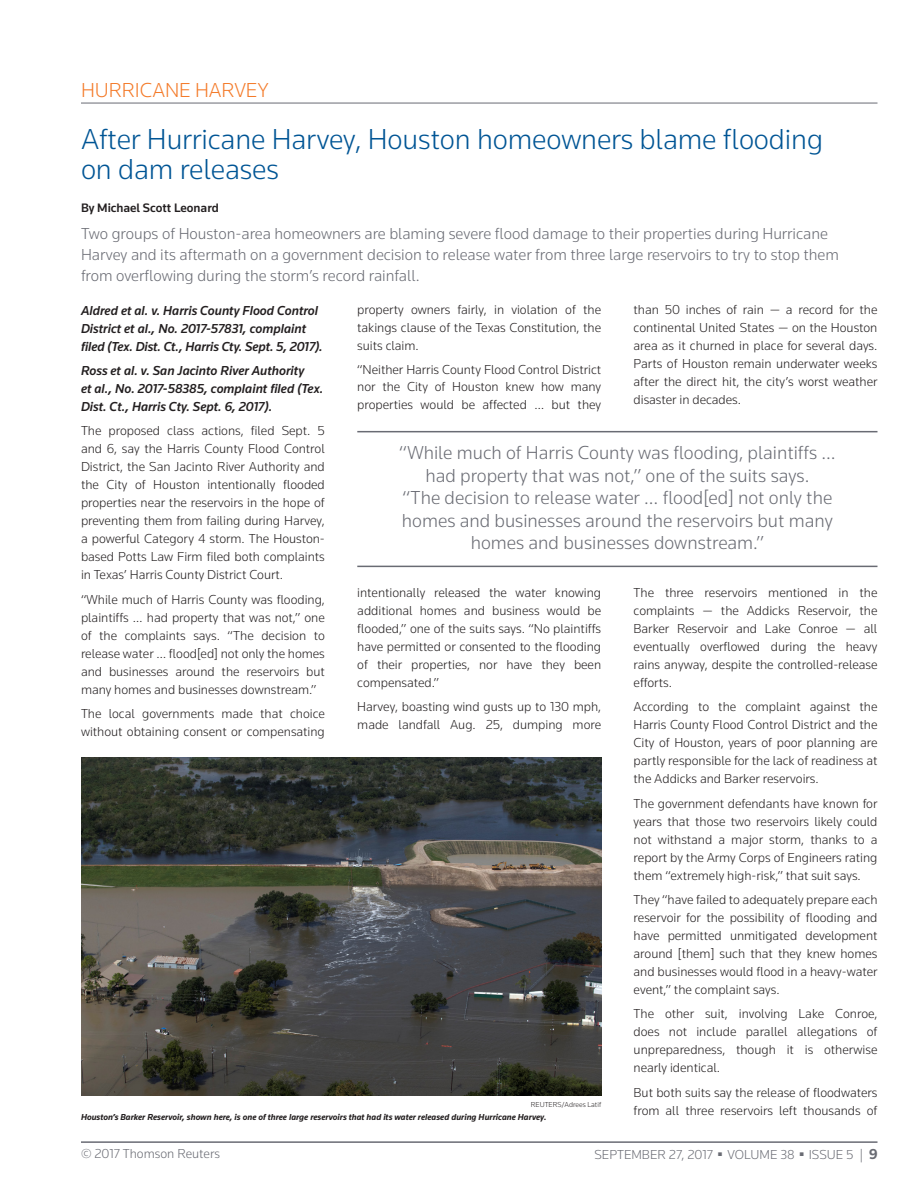
<style>
.page{position:relative;width:918px;height:1188px;background:#fff}
.page>*{position:absolute;margin:0;border:0;box-sizing:border-box;transform-origin:0 0}
.t1{font:300 30px/30px "Knowledge";letter-spacing:-.005em;color:#005595}
.t2{font:300 21px "Knowledge";letter-spacing:-.005em;color:#f47b2a}
.t3{font:300 19.5px/22.5px "Knowledge";color:#696b73;text-align:center}
.t4{font:300 16.5px/21px "Knowledge";color:#696b73}
.t5{font:300 13.5px/18px "Knowledge";color:#231f20;text-align:justify}
.t6{font:italic 500 13.5px/18px "Knowledge";color:#231f20}
.t7{font:300 13.5px "Knowledge";color:#696b73}
.t8{font:500 12.75px "Knowledge";color:#231f20}
.t9{font:italic 700 9px "Knowledge";color:#231f20}
.t10{font:300 7.5px "Knowledge";color:#231f20}
.s1{font-weight:700;font-size:15px}
</style>
<div class="page">
<hr style="left:81px;top:1141px;width:797px;height:2px;background:#696b73">
<hr style="left:81px;top:103px;width:797px;height:1px;background:#696b73">
<img style="left:81px;top:758px;width:520px;height:338px">
<hr style="left:357px;top:431px;width:520px;height:1px;background:#696b73">
<hr style="left:357px;top:566px;width:520px;height:1px;background:#696b73">
<h2 class="t2" style="left:81px;top:77px;width:28px">Hurr</h2>
<h2 class="t2" style="left:135px;top:77px;width:19px">icane</h2>
<h2 class="t2" style="left:195px;top:77px;width:63px">Harvey</h2>
<h1 class="t1" style="left:81px;top:123px;width:744px">After Hurricane Harvey, Houston homeowners blame flooding on dam releases</h1>
<p class="t8" style="left:81px;top:199px;width:139px">By Michael Scott Leonard</p>
<p class="t4" style="left:81px;top:223px;width:759px">Two groups of Houston-area homeowners are blaming severe flood damage to their properties during Hurricane<br>Harvey and its aftermath on a government decision to release water from three large reservoirs to try to stop them from overflowing during the storm’s record rainfall.</p>
<p class="t5" style="left:357px;top:301px;width:245px;line-height:17.5px">property owners fairly, in violation of the takings clause of the Texas Constitution, the suits claim.</p>
<p class="t5" style="left:357px;top:360px;width:245px;line-height:17.5px">“Neither Harris County Flood Control District nor the City of Houston knew how many properties would be affected … but they</p>
<p class="t5" style="left:634px;top:301px;width:245px">than 50 inches of rain — a record for the continental United States — on the Houston area as it churned in place for several days.<br>Parts of Houston remain underwater weeks after the direct hit, the city’s worst weather disaster in decades.</p>
<p class="t6" style="left:81px;top:301px;width:243px">Aldred et al. v. Harris County Flood Control<br>District et al., No. 2017-57831, complaint filed (Tex. Dist. Ct., Harris Cty. Sept. 5, 2017).</p>
<p class="t6" style="left:81px;top:361px;width:244px">Ross et al. v. San Jacinto River Authority<br>et al., No. 2017-58385, complaint filed (Tex.<br>Dist. Ct., Harris Cty. Sept. 6, 2017).</p>
<p class="t5" style="left:81px;top:422px;width:245px">The proposed class actions, filed Sept. 5 and 6, say the Harris County Flood Control District, the San Jacinto River Authority and the City of Houston intentionally flooded properties near the reservoirs in the hope of preventing them from failing during Harvey, a powerful Category 4 storm. The Houston&shy;based Potts Law Firm filed both complaints in Texas’ Harris County District Court.</p>
<p class="t5" style="left:81px;top:590px;width:245px">“While much of Harris County was flooding, plaintiffs … had property that was not,” one of the complaints says. “The decision to release water … flood[ed] not only the homes and businesses around the reservoirs but many homes and businesses downstream.”</p>
<p class="t5" style="left:81px;top:705px;width:245px">The local governments made that choice without obtaining consent or compensating</p>
<p class="t3" style="left:399px;top:441px;width:438px">“While much of Harris County was flooding, plaintiffs … had property that was not,” one of the suits says.<br>“The decision to release water … flood[ed] not only the homes and businesses around the reservoirs but many homes and businesses downstream.”</p>
<p class="t5" style="left:634px;top:583px;width:245px">The three reservoirs mentioned in the complaints — the Addicks Reservoir, the Barker Reservoir and Lake Conroe — all eventually overflowed during the heavy rains anyway, despite the controlled-release efforts.</p>
<p class="t5" style="left:634px;top:697px;width:245px">According to the complaint against the Harris County Flood Control District and the City of Houston, years of poor planning are partly responsible for the lack of readiness at the Addicks and Barker reservoirs.</p>
<p class="t5" style="left:634px;top:794px;width:245px">The government defendants have known for years that those two reservoirs likely could not withstand a major storm, thanks to a report by the Army Corps of Engineers rating them “extremely high-risk,” that suit says.</p>
<p class="t5" style="left:634px;top:890px;width:245px">They “have failed to adequately prepare each reservoir for the possibility of flooding and have permitted unmitigated development around [them] such that they knew homes and businesses would flood in a heavy-water event,” the complaint says.</p>
<p class="t5" style="left:634px;top:1005px;width:245px">The other suit, involving Lake Conroe, does not include parallel allegations of unpreparedness, though it is otherwise nearly identical.</p>
<p class="t5" style="left:634px;top:1083px;width:245px">But both suits say the release of floodwaters from all three reservoirs left thousands of</p>
<p class="t5" style="left:357px;top:583px;width:245px">intentionally released the water knowing additional homes and business would be flooded,” one of the suits says. “No plaintiffs have permitted or consented to the flooding of their properties, nor have they been compensated.”</p>
<p class="t5" style="left:357px;top:698px;width:245px">Harvey, boasting wind gusts up to 130 mph, made landfall Aug. 25, dumping more</p>
<p class="t10" style="left:531px;top:1100px;width:72px">REUTERS/Adrees Latif</p>
<p class="t9" style="left:81px;top:1111px;width:467px">Houston’s Barker Reservoir, shown here, is one of three large reservoirs that had its water released during Hurricane Harvey.</p>
<p class="t7" style="left:81px;top:1145px;width:141px">© 2017 Thomson Reuters</p>
<p class="t7" style="left:594px;top:1146px;width:56px">september</p>
<p class="t7" style="left:669px;top:1146px;width:210px">27, 2017 ■ volu me 38 ■ issue 5 | <span class="s1">9</span></p>
</div>
